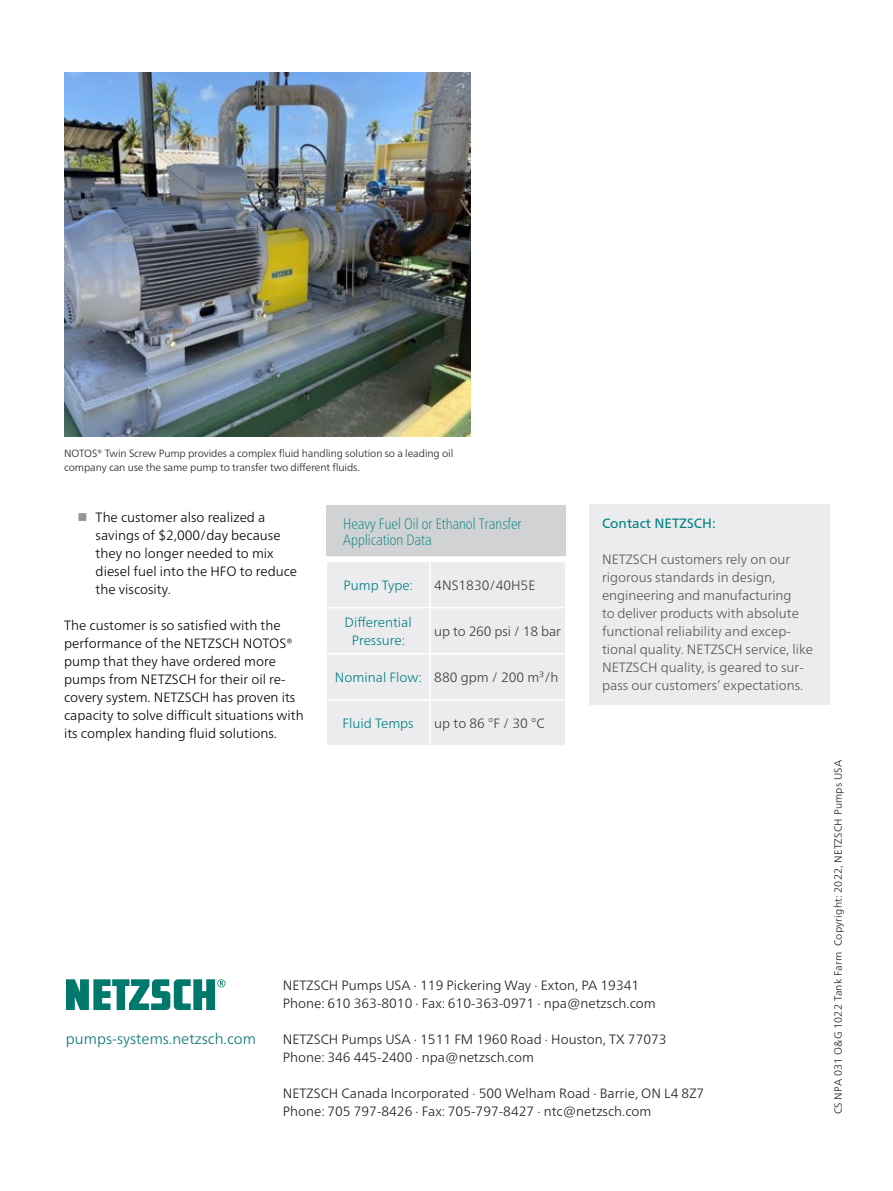
<style>
.page{position:relative;width:893px;height:1191px;background:#fff}
.page>*{position:absolute;margin:0;border:0;box-sizing:border-box;transform-origin:0 0}
.Subhead_1_schwarz_n{font:100 condensed 15px/16.5px "Frutiger Neue LTW1 G";color:#008183}
.Fließtext_de_n{font:300 15px "Frutiger Neue LTW1 G";color:#09796d}
.t1{font:300 13.5px/18px "Frutiger Neue LTW1 G";color:#040503}
.Fließtext_de_n-2{font:300 13.5px "Frutiger Neue LTW1 G";color:#231f20}
.SIDE_Head{font:300 13.5px/18px "Frutiger Neue LTW1 G";color:#57585a}
.SIDE_Head-2{font:300 13.5px "Frutiger Neue LTW1 G";color:#3e3e3f}
.SIDE_Head-3{font:300 13.5px/18px "Frutiger Neue LTW1 G";color:#008183;text-align:center}
.SIDE_Head-4{font:13.5px "Frutiger Neue LTW1 G";color:#008183}
.Subhead_2{font:300 10.5px/13.5px "Frutiger Neue LTW1 G";letter-spacing:-.01em;color:#231f20}
.Subhead_2-2{font:300 10.5px "Frutiger Neue LTW1 G";letter-spacing:.02em;color:#231f20}
.s1{color:#939598}
</style>
<div class="page">
<div style="left:589px;top:504px;width:241px;height:201px;background:#ececee"></div>
<div style="left:326px;top:505px;width:240px;height:52px;background:#d1d2d4"></div>
<div style="left:327px;top:562px;width:238px;height:183px;background:#ececee"></div>
<hr style="left:325px;top:556px;width:105px;height:2px;background:#fff">
<hr style="left:430px;top:556px;width:136px;height:2px;background:#fff">
<hr style="left:429px;top:562px;width:2px;height:45px;background:#fff">
<hr style="left:325px;top:607px;width:105px;height:1px;background:#fff">
<hr style="left:430px;top:607px;width:136px;height:1px;background:#fff">
<hr style="left:429px;top:608px;width:2px;height:45px;background:#fff">
<hr style="left:429px;top:654px;width:2px;height:45px;background:#fff">
<hr style="left:429px;top:700px;width:2px;height:45px;background:#fff">
<hr style="left:325px;top:653px;width:105px;height:1px;background:#fff">
<hr style="left:430px;top:653px;width:136px;height:1px;background:#fff">
<hr style="left:327px;top:699px;width:103px;height:1px;background:#fff">
<hr style="left:430px;top:699px;width:135px;height:1px;background:#fff">
<img style="left:64px;top:72px;width:406px;height:364px">
<svg style="left:66px;top:979px;width:159px;height:31px"></svg>
<p class="Subhead_2" style="left:64px;top:447px;width:391px">NOTOS® Twin Screw Pump provides a complex fluid handling solution so a leading oil company can use the same pump to transfer two different fluids.</p>
<p class="t1" style="left:96px;top:508px;width:203px;text-indent:-18px"><span class="s1">■</span> The customer also realized a savings of $2,000/day because they no longer needed to mix diesel fuel into the HFO to reduce the viscosity.</p>
<p class="t1" style="left:64px;top:616px;width:241px">The customer is so satisfied with the performance of the NETZSCH NOTOS® pump that they have ordered more pumps from NETZSCH for their oil re&shy;covery system. NETZSCH has proven its capacity to solve difficult situations with its complex handing fluid solutions.</p>
<p class="Subhead_1_schwarz_n" style="left:343px;top:514px;width:180px">Heavy Fuel Oil or Ethanol Transfer<br>Application Data</p>
<p class="SIDE_Head-3" style="left:344px;top:576px;width:71px">Pump Type:</p>
<p class="SIDE_Head-2" style="left:434px;top:577px;width:103px">4NS1830/40H5E</p>
<p class="SIDE_Head-3" style="left:345px;top:613px;width:69px">Differential<br>Pressure:</p>
<p class="SIDE_Head-2" style="left:434px;top:623px;width:128px">up to 260 psi / 18 bar</p>
<p class="SIDE_Head-3" style="left:335px;top:668px;width:89px">Nominal Flow:</p>
<p class="SIDE_Head-2" style="left:434px;top:669px;width:126px">880 gpm / 200 m³/h</p>
<p class="SIDE_Head-3" style="left:343px;top:714px;width:73px">Fluid Temps</p>
<p class="SIDE_Head-2" style="left:434px;top:715px;width:112px">up to 86 °F / 30 °C</p>
<p class="SIDE_Head-4" style="left:602px;top:515px;width:115px">Contact NETZSCH:</p>
<p class="SIDE_Head" style="left:602px;top:550px;width:213px">NETZSCH customers rely on our rigorous standards in design, engineering and manufacturing<br>to deliver products with absolute functional reliability and excep&shy;tional quality. NETZSCH service, like NETZSCH quality, is geared to sur&shy;pass our customers’ expectations.</p>
<p class="Fließtext_de_n" style="left:66px;top:1030px;width:192px">pumps-systems.netzsch.com</p>
<p class="Fließtext_de_n-2" style="left:283px;top:977px;width:358px">NETZSCH Pumps USA · 119 Pickering Way · Exton, PA 19341</p>
<p class="Fließtext_de_n-2" style="left:283px;top:995px;width:374px">Phone: 610 363-8010 · Fax: 610-363-0971 · npa@netzsch.com</p>
<p class="Fließtext_de_n-2" style="left:283px;top:1031px;width:385px">NETZSCH Pumps USA · 1511 FM 1960 Road · Houston, TX 77073</p>
<p class="Fließtext_de_n-2" style="left:283px;top:1049px;width:253px">Phone: 346 445-2400 · npa@netzsch.com</p>
<p class="Fließtext_de_n-2" style="left:283px;top:1085px;width:423px">NETZSCH Canada Incorporated · 500 Welham Road · Barrie, ON L4 8Z7</p>
<p class="Fließtext_de_n-2" style="left:283px;top:1103px;width:370px">Phone: 705 797-8426 · Fax: 705-797-8427 · ntc@netzsch.com</p>
<p class="Subhead_2-2" style="left:832px;top:1114px;width:356px;rotate:-90deg">CS NPA 031 O&amp;G 1022 Tank Farm Copyright: 2022, NETZSCH Pumps USA</p>
</div>
